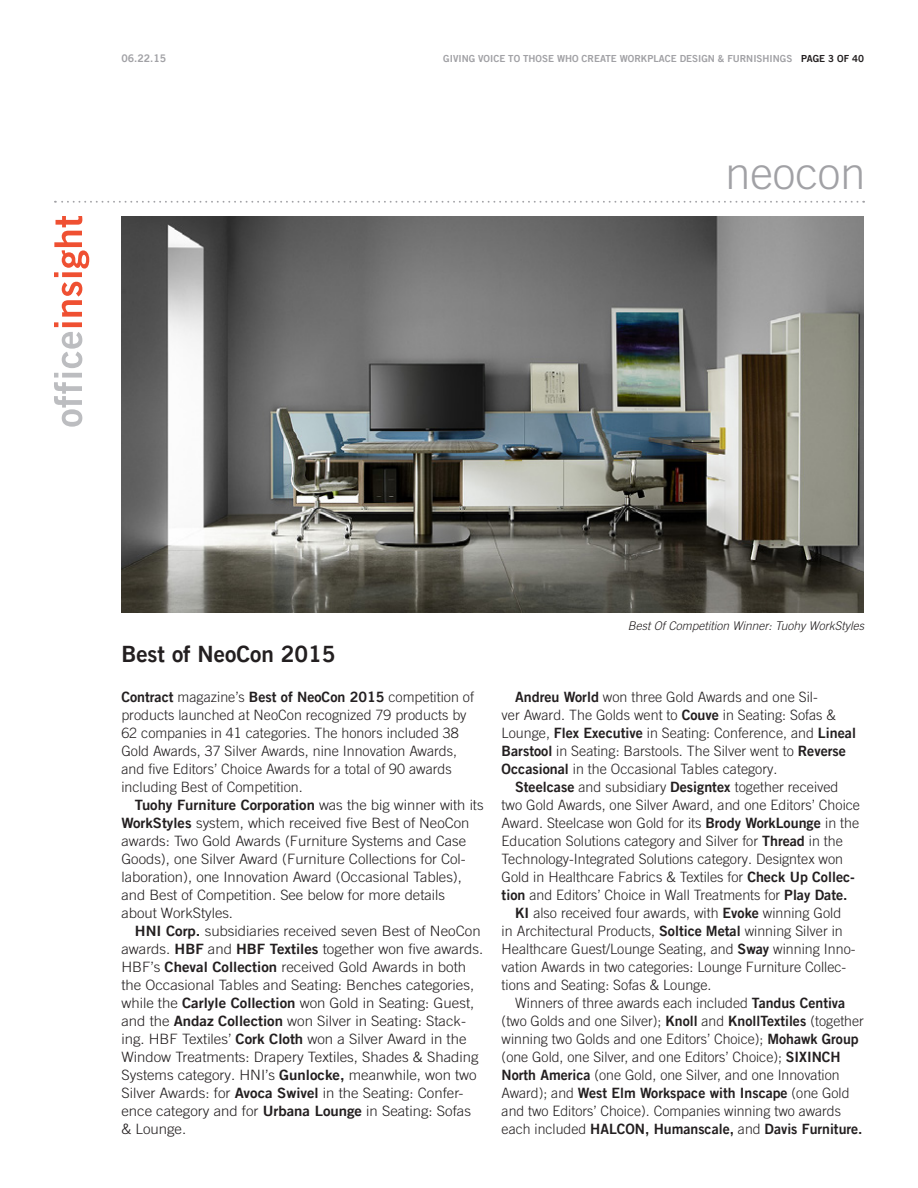
<style>
.page{position:relative;width:918px;height:1188px;background:#fff}
.page>*{position:absolute;margin:0;border:0;box-sizing:border-box;transform-origin:0 0}
.t1{font:300 45px "Trade Gothic LT Com";color:#a1a1a5}
.Feature_Head{font:22.5px "Trade Gothic LT Com Bd 2";color:#231f20}
.Feature_Text{font:300 14.25px/18px "Trade Gothic LT Com";color:#231f20}
.Feature_Text-2{font:300 14.25px/18px "Trade Gothic LT Com";color:#231f20;scale:1.05 1}
.Feature_Text-3{font:300 14.25px/18px "Trade Gothic LT Com";color:#231f20;scale:1.04 1}
.Feature_Lead_Paragra{font:300 14.25px/18px "Trade Gothic LT Com";color:#231f20}
.Captions{font:italic 300 12px "Trade Gothic LT Com";color:#231f20}
.t2{font:10.5px "Trade Gothic LT Com Bd 2";color:#a1a1a5}
.t3{font:9.75px "Trade Gothic LT Com Bd 2";color:#a1a1a5}
.s1{color:#231f20}
.s2{font-family:"Trade Gothic LT Com Bd 2";font-weight:400}
</style>
<div class="page">
<svg style="left:55px;top:201px;width:809px;height:2px"></svg>
<svg style="left:54px;top:216px;width:35px;height:211px"></svg>
<img style="left:122px;top:216px;width:742px;height:396px">
<p class="t2" style="left:121px;top:52px;width:46px">06.22.15</p>
<p class="t3" style="left:443px;top:52px;width:422px">GIVING VOICE TO THOSE WHO CREATE WORKPLACE DESIGN &amp; FURNISHINGS <span class="s1">PAGE 3 OF 40</span></p>
<h1 class="t1" style="left:725px;top:146px;width:142px">neocon</h1>
<p class="Feature_Head" style="left:121px;top:640px;width:216px">Best of NeoCon 2015</p>
<p class="Feature_Lead_Paragra" style="left:121px;top:688px;width:354px"><span class="s2">Contract</span> magazine’s <span class="s2">Best of NeoCon 2015</span> competition of products launched at NeoCon recognized 79 products by 62 companies in 41 categories. The honors included 38<br>Gold Awards, 37 Silver Awards, nine Innovation Awards, and five Editors’ Choice Awards for a total of 90 awards including Best of Competition.</p>
<p class="Feature_Text-3" style="left:121px;top:796px;width:350px;text-indent:14px"><span class="s2">Tuohy Furniture Corporation</span> was the big winner with its <span class="s2">WorkStyles</span> system, which received five Best of NeoCon awards: Two Gold Awards (Furniture Systems and Case Goods), one Silver Award (Furniture Collections for Col&shy;laboration), one Innovation Award (Occasional Tables), and Best of Competition. See below for more details about WorkStyles.</p>
<p class="Feature_Text-2" style="left:121px;top:922px;width:346px;text-indent:14px"><span class="s2">HNI Corp.</span> subsidiaries received seven Best of NeoCon awards. <span class="s2">HBF</span> and <span class="s2">HBF Textiles</span> together won five awards.<br>HBF’s <span class="s2">Cheval Collection</span> received Gold Awards in both the Occasional Tables and Seating: Benches categories, while the <span class="s2">Carlyle Collection</span> won Gold in Seating: Guest, and the <span class="s2">Andaz Collection</span> won Silver in Seating: Stack&shy;ing. HBF Textiles’ <span class="s2">Cork Cloth</span> won a Silver Award in the Window Treatments: Drapery Textiles, Shades &amp; Shading Systems category. HNI’s <span class="s2">Gunlocke,</span> meanwhile, won two Silver Awards: for <span class="s2">Avoca Swivel</span> in the Seating: Confer&shy;ence category and for <span class="s2">Urbana Lounge</span> in Seating: Sofas &amp; Lounge.</p>
<p class="Captions" style="left:628px;top:619px;width:238px">Best Of Competition Winner: Tuohy WorkStyles</p>
<p class="Feature_Text" style="left:502px;top:688px;width:356px;text-indent:14px"><span class="s2">Andreu World</span> won three Gold Awards and one Sil-<br>ver Award. The Golds went to <span class="s2">Couve</span> in Seating: Sofas &amp; Lounge, <span class="s2">Flex Executive</span> in Seating: Conference, and <span class="s2">Lineal Barstool</span> in Seating: Barstools. The Silver went to <span class="s2">Reverse Occasional</span> in the Occasional Tables category.</p>
<p class="Feature_Text" style="left:502px;top:778px;width:360px;text-indent:14px"><span class="s2">Steelcase</span> and subsidiary <span class="s2">Designtex</span> together received two Gold Awards, one Silver Award, and one Editors’ Choice Award. Steelcase won Gold for its <span class="s2">Brody WorkLounge</span> in the Education Solutions category and Silver for <span class="s2">Thread</span> in the Technology-Integrated Solutions category. Designtex won Gold in Healthcare Fabrics &amp; Textiles for <span class="s2">Check Up Collec&shy;tion</span> and Editors’ Choice in Wall Treatments for <span class="s2">Play Date.</span></p>
<p class="Feature_Text" style="left:502px;top:904px;width:355px;text-indent:14px"><span class="s2">KI</span> also received four awards, with <span class="s2">Evoke</span> winning Gold in Architectural Products, <span class="s2">Soltice Metal</span> winning Silver in Healthcare Guest/Lounge Seating, and <span class="s2">Sway</span> winning Inno&shy;vation Awards in two categories: Lounge Furniture Collec&shy;tions and Seating: Sofas &amp; Lounge.</p>
<p class="Feature_Text" style="left:502px;top:994px;width:364px;text-indent:14px">Winners of three awards each included <span class="s2">Tandus Centiva </span>(two Golds and one Silver); <span class="s2">Knoll</span> and <span class="s2">KnollTextiles</span> (together winning two Golds and one Editors’ Choice); <span class="s2">Mohawk Group </span>(one Gold, one Silver, and one Editors’ Choice); <span class="s2">SIXINCH North America</span> (one Gold, one Silver, and one Innovation Award); and <span class="s2">West Elm Workspace with Inscape</span> (one Gold and two Editors’ Choice). Companies winning two awards each included <span class="s2">HALCON, Humanscale,</span> and <span class="s2">Davis Furniture.</span></p>
</div>
